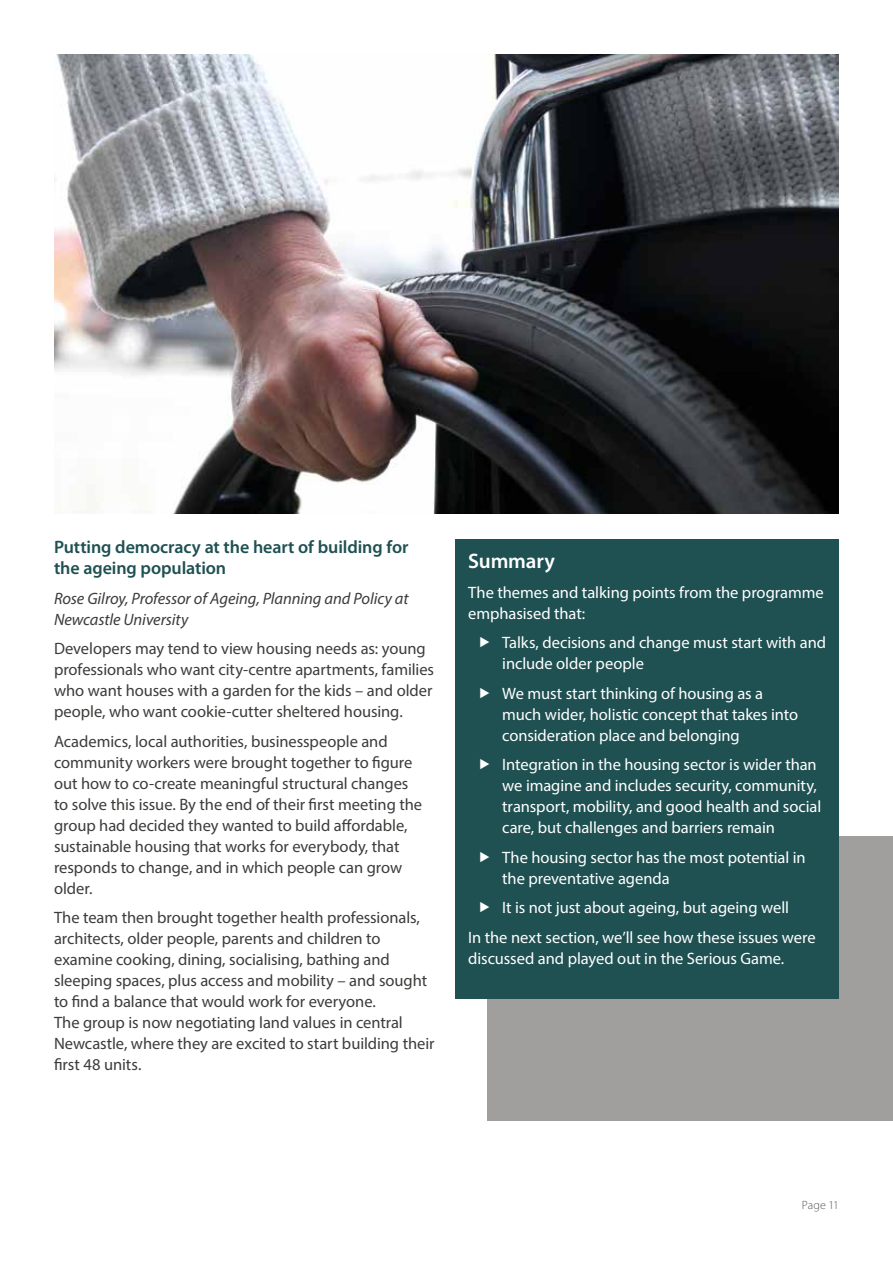
<style>
.page{position:relative;width:893px;height:1263px;background:#fff}
.page>*{position:absolute;margin:0;border:0;box-sizing:border-box;transform-origin:0 0}
.t1{font:600 21px "Myriad Pro";letter-spacing:-.01em;color:#fff}
.t2{font:600 18px/21px "Myriad Pro";letter-spacing:-.005em;color:#1f5052}
.t3{font:16.5px/21px "Myriad Pro";letter-spacing:-.005em;color:#3c3c3b}
.t4{font:16.5px/21px "Myriad Pro";letter-spacing:-.005em;color:#fff}
.t5{font:italic 16.5px/21px "Myriad Pro";letter-spacing:-.005em;color:#3c3c3b}
.t6{font:300 12px "Myriad Pro";letter-spacing:.005em;color:#575756}
</style>
<div class="page">
<div style="left:488px;top:836px;width:405px;height:284px;background:#a19f9e"></div>
<div style="left:455px;top:540px;width:384px;height:459px;background:#1f5052"></div>
<img style="left:54px;top:54px;width:785px;height:459px">
<p class="t2" style="left:54px;top:536px;width:356px">Putting democracy at the heart of building for the ageing population</p>
<p class="t5" style="left:54px;top:587px;width:356px">Rose Gilroy, Professor of Ageing, Planning and Policy at<br>Newcastle University</p>
<p class="t3" style="left:54px;top:638px;width:382px">Developers may tend to view housing needs as: young professionals who want city-centre apartments, families who want houses with a garden for the kids – and older people, who want cookie-cutter sheltered housing.</p>
<p class="t3" style="left:54px;top:730px;width:370px">Academics, local authorities, businesspeople and community workers were brought together to figure out how to co-create meaningful structural changes to solve this issue. By the end of their first meeting the group had decided they wanted to build affordable, sustainable housing that works for everybody, that responds to change, and in which people can grow older.</p>
<p class="t3" style="left:54px;top:907px;width:382px">The team then brought together health professionals, architects, older people, parents and children to examine cooking, dining, socialising, bathing and sleeping spaces, plus access and mobility – and sought to find a balance that would work for everyone.<br>The group is now negotiating land values in central Newcastle, where they are excited to start building their first 48 units.</p>
<p class="t1" style="left:468px;top:548px;width:88px">Summary</p>
<p class="t4" style="left:468px;top:581px;width:357px">The themes and talking points from the programme emphasised that:</p>
<p class="t4" style="left:502px;top:632px;width:325px">Talks, decisions and change must start with and include older people</p>
<p class="t4" style="left:502px;top:682px;width:297px">We must start thinking of housing as a much wider, holistic concept that takes into consideration place and belonging</p>
<p class="t4" style="left:502px;top:754px;width:320px">Integration in the housing sector is wider than we imagine and includes security, community, transport, mobility, and good health and social care, but challenges and barriers remain</p>
<p class="t4" style="left:502px;top:846px;width:305px">The housing sector has the most potential in the preventative agenda</p>
<p class="t4" style="left:468px;top:893px;width:349px;line-height:29.5px;text-align:center">It is not just about ageing, but ageing well<br>In the next section, we’ll see how these issues were</p>
<p class="t4" style="left:468px;top:947px;width:318px">discussed and played out in the Serious Game.</p>
<p class="t6" style="left:802px;top:1198px;width:39px">Page 11</p>
</div>
